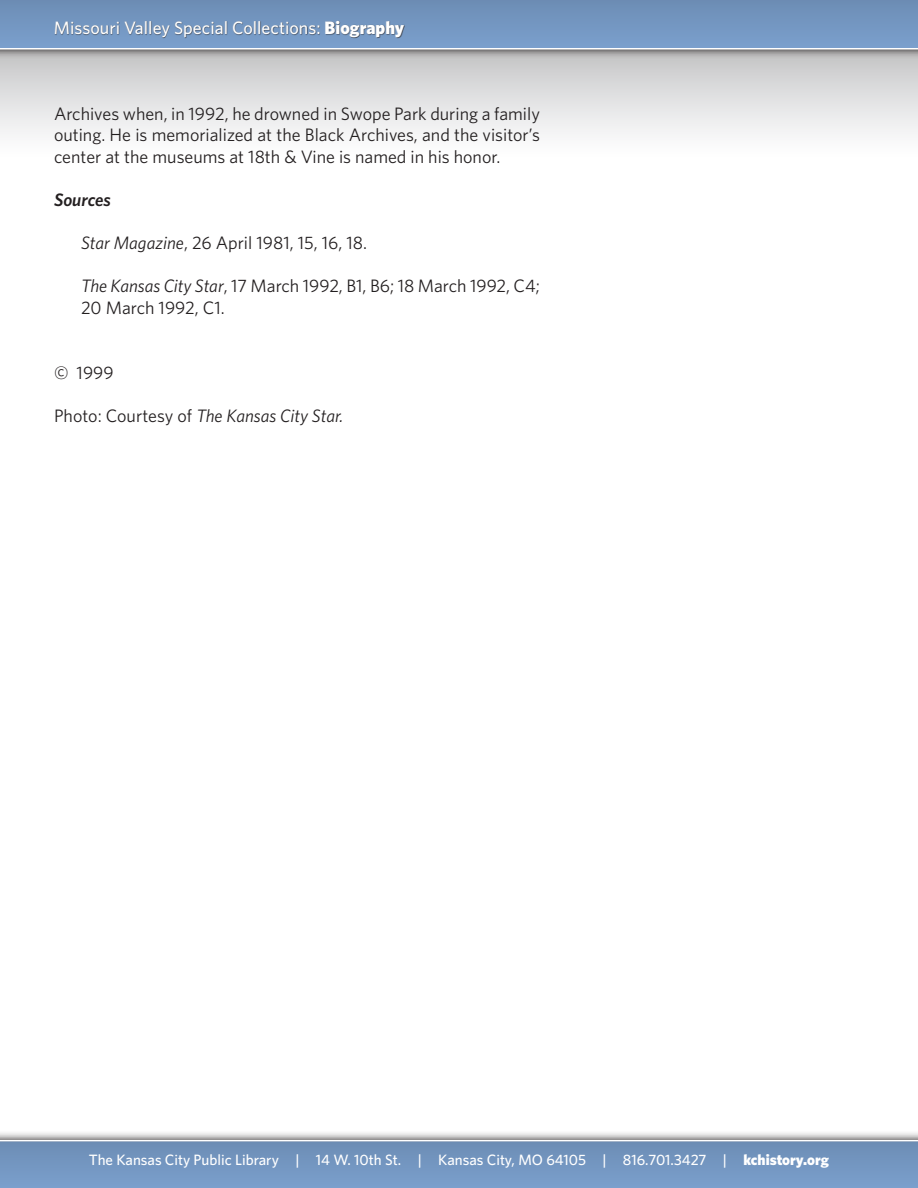
<style>
.page{position:relative;width:918px;height:1188px;background:#fff}
.page>*{position:absolute;margin:0;border:0;box-sizing:border-box;transform-origin:0 0}
.t1{font:18px/21.6px "Whitney";color:#231f20;text-align:justify}
.t2{font:500 18px "Whitney";color:#fff}
.t3{font:italic 18px "Whitney";color:#231f20}
.t4{font:italic 600 18px "Whitney";color:#231f20}
.t5{font:500 15px "Whitney";color:#fff}
.s1{font-weight:900}
.s2{font-style:italic}
.s3{font-style:normal}
</style>
<div class="page">
<div style="left:0;top:50px;width:918px;height:108px;background:linear-gradient(to bottom,#c5c5c6,#fff)"></div>
<div style="left:0;top:0;width:918px;height:60px;background:#231f20;opacity:.75"></div>
<div style="left:0;top:0;width:918px;height:48px;background:linear-gradient(to bottom,#6c8db4,#7b9fcc)"></div>
<div style="left:52px;top:16px;width:544px;height:41px;background:#231f20;opacity:.75"></div>
<div style="left:0;top:1130px;width:918px;height:58px;background:#231f20;opacity:.75"></div>
<svg style="left:0;top:1140px;width:918px;height:2px"></svg>
<div style="left:0;top:1142px;width:918px;height:46px;background:#7396c1"></div>
<p class="t2" style="left:54px;top:17px;width:352px">Missouri Valley Special Collections: <span class="s1">Biography</span></p>
<p class="t1" style="left:54px;top:102px;width:488px">Archives when, in 1992, he drowned in Swope Park during a family outing. He is memorialized at the Black Archives, and the visitor’s center at the museums at 18th &amp; Vine is named in his honor.</p>
<p class="t4" style="left:54px;top:189px;width:58px">Sources</p>
<p class="t1" style="left:81px;top:232px;width:287px"><span class="s2">Star Magazine</span>, 26 April 1981, 15, 16, 18.</p>
<p class="t1" style="left:81px;top:275px;width:461px"><span class="s2">The Kansas City Star</span>, 17 March 1992, B1, B6; 18 March 1992, C4;<br>20 March 1992, C1.</p>
<p class="t1" style="left:54px;top:361px;width:61px">© 1999</p>
<p class="t3" style="left:54px;top:405px;width:291px"><span class="s3">Photo: Courtesy of</span> The Kansas City Star.</p>
<p class="t5" style="left:89px;top:1151px;width:742px">The Kansas City Public Library | 14 W. 10th St. | Kansas City, MO 64105 | 816.701.3427 | <span class="s1">kchistory.org</span></p>
</div>
